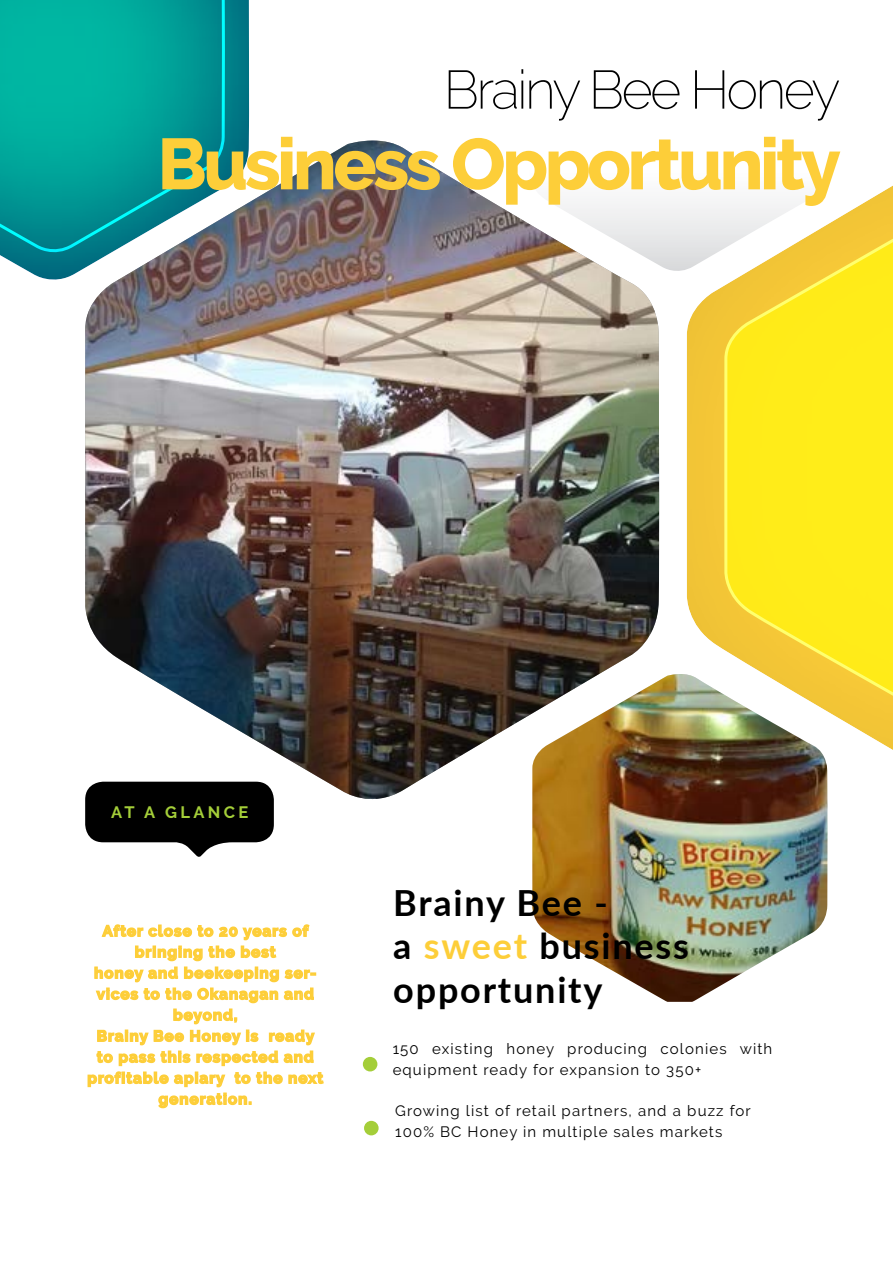
<style>
.page{position:relative;width:893px;height:1263px;background:#fff}
.page>*{position:absolute;margin:0;border:0;box-sizing:border-box;transform-origin:0 0}
.t1{font:800 72px "Raleway";letter-spacing:-.05em;color:#fdce39}
.t2{font:200 54px "Raleway";letter-spacing:-.05em;color:#000}
.t3{font:700 36px/43.2px "Lato";letter-spacing:.05em;color:#000}
.t4{font:700 16.5px "Raleway";letter-spacing:.2em;color:#a4ce39}
.t5{font:700 15px/21px "Raleway";letter-spacing:.075em;color:#fdce39;text-align:center}
.t6{font:15px/21px "Raleway";letter-spacing:.075em;color:#000}
.s1{color:#fdce39}
</style>
<div class="page">
<svg style="left:0;top:0;width:250px;height:280px;background:#268996"></svg>
<svg style="left:0;top:0;width:226px;height:254px;background:#00a69b"></svg>
<svg style="left:85px;top:810px;width:189px;height:47px"></svg>
<svg style="left:87px;top:924px;width:237px;height:185px"></svg>
<div style="left:363px;top:1057px;width:14px;height:14px;background:#a4ce39;border-radius:50%"></div>
<div style="left:364px;top:1121px;width:15px;height:14px;background:#a4ce39;border-radius:50%"></div>
<img style="left:85px;top:141px;width:575px;height:660px">
<div style="left:674px;top:149px;width:219px;height:630px;background:#000;opacity:.1"></div>
<img style="left:532px;top:674px;width:296px;height:328px">
<svg style="left:530px;top:141px;width:295px;height:135px"></svg>
<svg style="left:723px;top:204px;width:170px;height:520px;background:#fbe53a"></svg>
<h2 class="t2" style="left:443px;top:58px;width:398px">Brainy Bee Honey</h2>
<h1 class="t1" style="left:157px;top:123px;width:685px">Business Opportunity</h1>
<p class="t4" style="left:111px;top:803px;width:139px">AT A GLANCE</p>
<p class="t5" style="left:87px;top:920px;width:237px">After close to 20 years of bringing the best<br>honey and beekeeping ser&shy;vices to the Okanagan and beyond,<br>Brainy Bee Honey is ready to pass this respected and profitable apiary to the next generation.</p>
<h3 class="t3" style="left:393px;top:880px;width:297px">Brainy Bee -<br>a <span class="s1">sweet</span> business opportunity</h3>
<p class="t6" style="left:393px;top:1038px;width:381px">150 existing honey producing colonies with equipment ready for expansion to 350+</p>
<p class="t6" style="left:395px;top:1100px;width:357px">Growing list of retail partners, and a buzz for<br>100% BC Honey in multiple sales markets</p>
</div>
